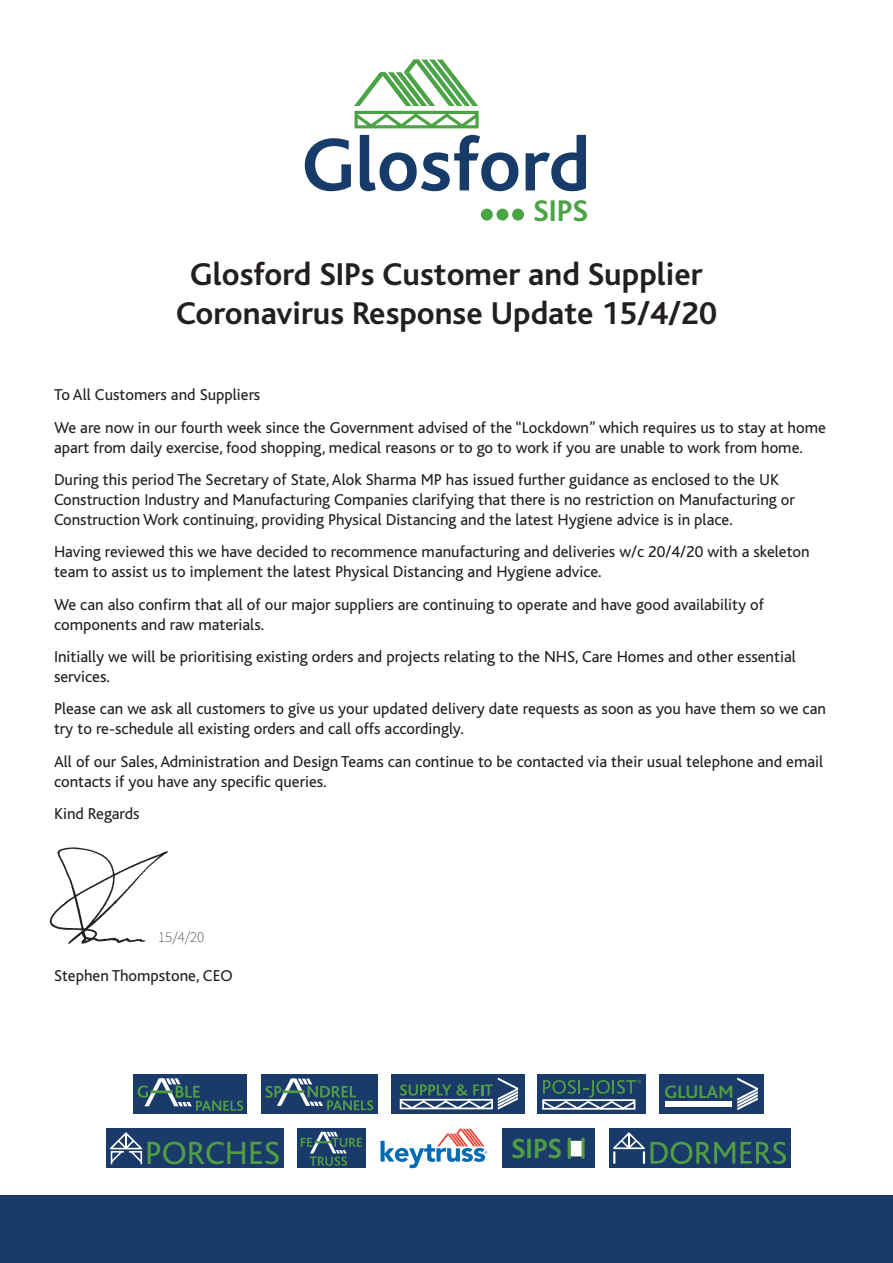
<style>
.page{position:relative;width:893px;height:1263px;background:#fff}
.page>*{position:absolute;margin:0;border:0;box-sizing:border-box;transform-origin:0 0}
.t1{font:33.75px "Bliss";color:#509d44}
.t2{font:700 33px/39px "Bliss";color:#231f20;text-align:center}
.t3{font:700 31.35px "Bliss";color:#4ca346}
.t4{font:700 29.1px "Bliss";color:#509d44}
.t5{font:700 18.9px "Bliss";color:#509d44}
.t6{font:16.5px/19.8px "Bliss";color:#231f20}
.t7{font:200 15px "Source Sans Pro";color:#231f20}
</style>
<div class="page">
<div style="left:0;top:1195px;width:893px;height:68px;background:#1a3b6a"></div>
<svg style="left:526px;top:135px;width:60px;height:56px"></svg>
<svg style="left:305px;top:60px;width:213px;height:131px"></svg>
<div style="left:481px;top:209px;width:12px;height:12px;background:#4ca346;border-radius:50%"></div>
<div style="left:496px;top:209px;width:12px;height:12px;background:#4ca346;border-radius:50%"></div>
<div style="left:512px;top:209px;width:12px;height:12px;background:#4ca346;border-radius:50%"></div>
<div style="left:261px;top:1074px;width:116px;height:40px;background:#1a3b6a"></div>
<svg style="left:265px;top:1078px;width:108px;height:32px"></svg>
<div style="left:391px;top:1074px;width:134px;height:40px;background:#1a3b6a"></div>
<svg style="left:399px;top:1077px;width:119px;height:33px"></svg>
<div style="left:133px;top:1074px;width:114px;height:40px;background:#1a3b6a"></div>
<svg style="left:138px;top:1078px;width:105px;height:33px"></svg>
<div style="left:537px;top:1074px;width:109px;height:40px;background:#1a3b6a"></div>
<svg style="left:542px;top:1080px;width:99px;height:30px"></svg>
<div style="left:660px;top:1074px;width:104px;height:40px;background:#1a3b6a"></div>
<svg style="left:737px;top:1077px;width:21px;height:33px"></svg>
<div style="left:665px;top:1101px;width:67px;height:6px;background:#fff"></div>
<svg style="left:380px;top:1129px;width:107px;height:39px"></svg>
<div style="left:106px;top:1128px;width:177px;height:40px;background:#1a3b6a"></div>
<svg style="left:110px;top:1132px;width:33px;height:33px"></svg>
<div style="left:297px;top:1128px;width:69px;height:40px;background:#1a3b6a"></div>
<svg style="left:301px;top:1132px;width:61px;height:34px"></svg>
<div style="left:609px;top:1128px;width:181px;height:40px;background:#1a3b6a"></div>
<svg style="left:613px;top:1132px;width:173px;height:32px"></svg>
<div style="left:502px;top:1128px;width:93px;height:40px;background:#1a3b6a"></div>
<div style="left:568px;top:1141px;width:16px;height:15px;background:#fff"></div>
<hr style="left:568px;top:1138px;width:3px;height:20px;background:#509d44">
<svg style="left:581px;top:1138px;width:4px;height:20px"></svg>
<img style="left:49px;top:847px;width:119px;height:98px">
<h3 class="t3" style="left:533px;top:195px;width:57px">SIPS</h3>
<h2 class="t2" style="left:176px;top:256px;width:542px">Glosford SIPs Customer and Supplier<br>Coronavirus Response Update 15/4/20</h2>
<p class="t6" style="left:54px;top:379px;width:773px;line-height:32.5px">To All Customers and Suppliers<br>We are now in our fourth week since the Government advised of the “Lockdown” which requires us to stay at home</p>
<p class="t6" style="left:54px;top:431px;width:750px;line-height:32.5px">apart from daily exercise, food shopping, medical reasons or to go to work if you are unable to work from home.<br>During this period The Secretary of State, Alok Sharma MP has issued further guidance as enclosed to the UK</p>
<p class="t6" style="left:54px;top:490px;width:742px">Construction Industry and Manufacturing Companies clarifying that there is no restriction on Manufacturing or<br>Construction Work continuing, providing Physical Distancing and the latest Hygiene advice is in place.</p>
<p class="t6" style="left:54px;top:542px;width:757px">Having reviewed this we have decided to recommence manufacturing and deliveries w/c 20/4/20 with a skeleton team to assist us to implement the latest Physical Distancing and Hygiene advice.</p>
<p class="t6" style="left:54px;top:595px;width:712px">We can also confirm that all of our major suppliers are continuing to operate and have good availability of components and raw materials.</p>
<p class="t6" style="left:54px;top:647px;width:743px">Initially we will be prioritising existing orders and projects relating to the NHS, Care Homes and other essential services.</p>
<p class="t6" style="left:54px;top:699px;width:773px">Please can we ask all customers to give us your updated delivery date requests as soon as you have them so we can try to re-schedule all existing orders and call offs accordingly.</p>
<p class="t6" style="left:54px;top:752px;width:771px">All of our Sales, Administration and Design Teams can continue to be contacted via their usual telephone and email contacts if you have any specific queries.</p>
<p class="t6" style="left:54px;top:804px;width:87px">Kind Regards</p>
<p class="t7" style="left:158px;top:928px;width:48px">15/4/20</p>
<p class="t6" style="left:54px;top:966px;width:180px">Stephen Thompstone, CEO</p>
<h1 class="t1" style="left:145px;top:1135px;width:136px">PORCHES</h1>
<h3 class="t4" style="left:511px;top:1133px;width:53px">SIPS</h3>
<p class="t5" style="left:664px;top:1082px;width:70px">GLULAM</p>
</div>
